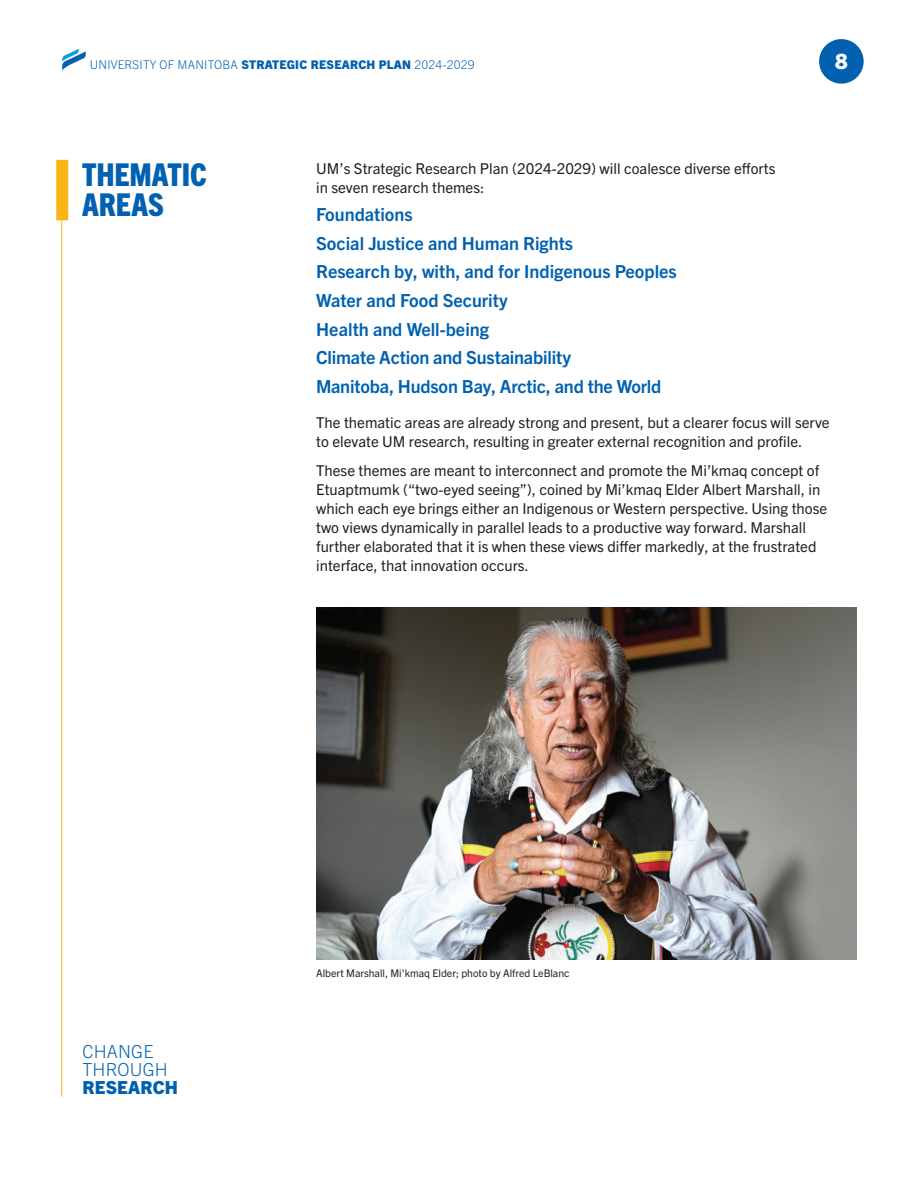
<style>
.page{position:relative;width:918px;height:1188px;background:#fff}
.page>*{position:absolute;margin:0;border:0;box-sizing:border-box;transform-origin:0 0}
.Section_Title{font:800 condensed 31.5px "Trade Gothic Next LT Pro";letter-spacing:-.005em;color:#0161b0}
.t1{font:800 21px "Trade Gothic Next LT Pro";color:#fff}
.Body_Copy{font:700 18px "Trade Gothic Next LT Pro";color:#0161b0}
.t2{font:300 18px/18px "Trade Gothic Next LT Pro";letter-spacing:.01em;color:#0161b0}
.t3{font:800 18px "Trade Gothic Next LT Pro";letter-spacing:.01em;color:#0161b0}
.Body_Copy-2{font:15px/19.2px "Trade Gothic Next LT Pro";color:#231f20}
.t4{font:300 12px "Trade Gothic Next LT Pro";letter-spacing:.02em;color:#0161b0}
.photo_captions{font:10.5px "Trade Gothic Next LT Pro";color:#231f20}
.s1{font-weight:800}
</style>
<div class="page">
<div style="left:819px;top:39px;width:45px;height:45px;background:#0161b0;border-radius:50%"></div>
<svg style="left:62px;top:49px;width:24px;height:22px"></svg>
<hr style="left:61px;top:160px;width:1px;height:937px;background:#fbb416">
<div style="left:56px;top:160px;width:12px;height:60px;background:#fbb416"></div>
<img style="left:316px;top:608px;width:540px;height:351px">
<p class="t4" style="left:90px;top:57px;width:386px">UNIVERSITY OF MANITOBA <span class="s1">STRATEGIC RESEARCH PLAN</span> 2024-2029</p>
<h2 class="t1" style="left:835px;top:47px;width:14px">8</h2>
<h1 class="Section_Title" style="left:82px;top:153px;width:126px">THEMATIC</h1>
<h1 class="Section_Title" style="left:82px;top:183px;width:84px">AREAS</h1>
<p class="Body_Copy-2" style="left:316px;top:158px;width:461px">UM’s Strategic Research Plan (2024-2029) will coalesce diverse efforts in seven research themes:</p>
<p class="Body_Copy" style="left:316px;top:202px;width:98px">Foundations</p>
<p class="Body_Copy" style="left:316px;top:231px;width:259px">Social Justice and Human Rights</p>
<p class="Body_Copy" style="left:316px;top:259px;width:362px">Research by, with, and for Indigenous Peoples</p>
<p class="Body_Copy" style="left:316px;top:288px;width:193px">Water and Food Security</p>
<p class="Body_Copy" style="left:316px;top:317px;width:174px">Health and Well-being</p>
<p class="Body_Copy" style="left:316px;top:345px;width:256px">Climate Action and Sustainability</p>
<p class="Body_Copy" style="left:316px;top:374px;width:347px">Manitoba, Hudson Bay, Arctic, and the World</p>
<p class="Body_Copy-2" style="left:316px;top:412px;width:515px">The thematic areas are already strong and present, but a clearer focus will serve to elevate UM research, resulting in greater external recognition and profile.</p>
<p class="Body_Copy-2" style="left:316px;top:460px;width:513px">These themes are meant to interconnect and promote the Mi’kmaq concept of Etuaptmumk (“two-eyed seeing”), coined by Mi’kmaq Elder Albert Marshall, in which each eye brings either an Indigenous or Western perspective. Using those two views dynamically in parallel leads to a productive way forward. Marshall further elaborated that it is when these views differ markedly, at the frustrated interface, that innovation occurs.</p>
<p class="t2" style="left:82px;top:1041px;width:87px">CHANGE<br>THROUGH</p>
<p class="t3" style="left:82px;top:1074px;width:97px">RESEARCH</p>
<p class="photo_captions" style="left:316px;top:966px;width:255px">Albert Marshall, Mi'kmaq Elder; photo by Alfred LeBlanc</p>
</div>
